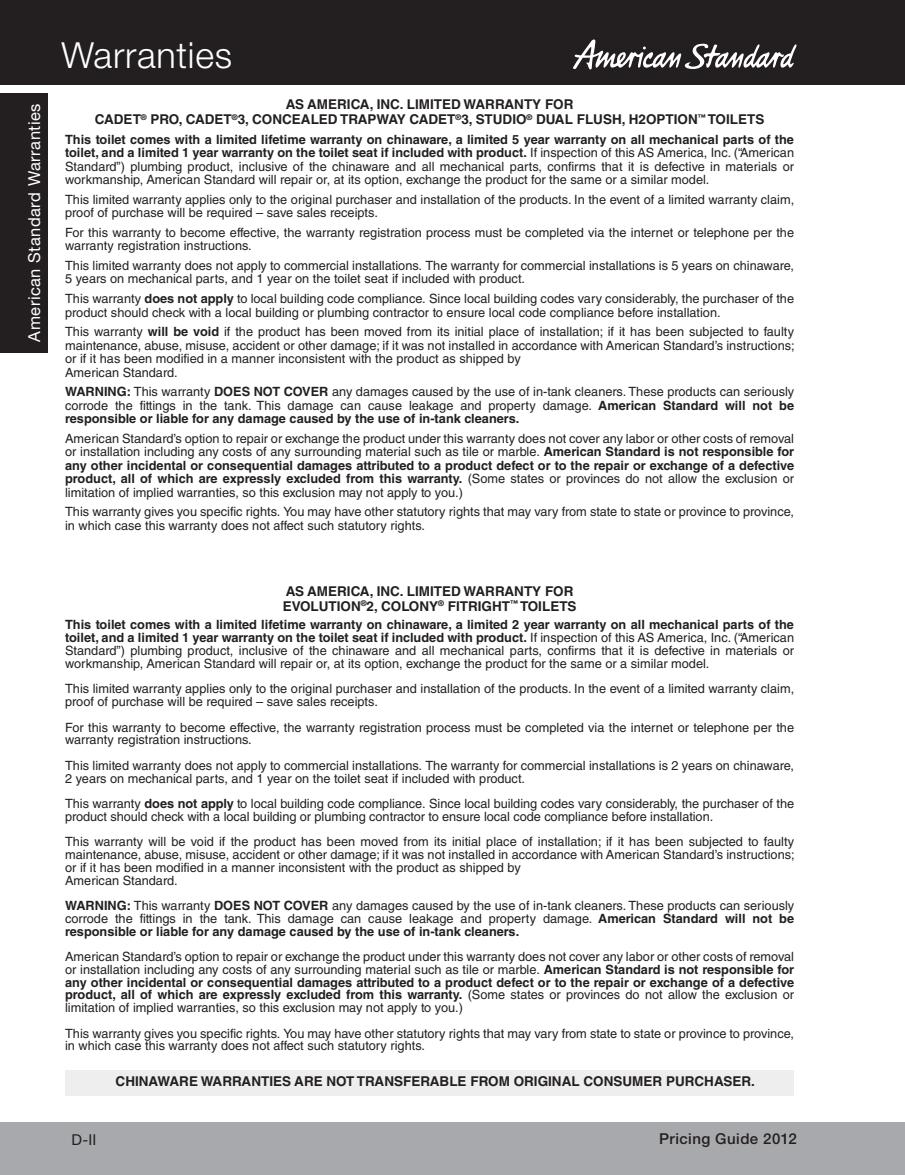
<style>
.page{position:relative;width:905px;height:1175px;background:#fff}
.page>*{position:absolute;margin:0;border:0;box-sizing:border-box;transform-origin:0 0}
.t1{font:300 36px "Helvetica Neue LT Std";letter-spacing:.02em;color:#fff}
.t2{font:16.5px "Helvetica Neue LT Std";letter-spacing:.03em;color:#fff}
.t3{font:500 15px "Helvetica Neue LT Std";letter-spacing:.03em;color:#231f20}
.t4{font:15px "Helvetica Neue LT Std";color:#231f20}
.t5{font:700 13.5px/15px "Helvetica LT Std";color:#231f20;text-align:center}
.t6{font:12.75px/13.5px "Helvetica LT Std";color:#231f20}
.s1{font-weight:700}
</style>
<div class="page">
<div style="left:0;top:93px;width:48px;height:259px;background:#231f20"></div>
<div style="left:0;top:0;width:904px;height:85px;background:#231f20"></div>
<svg style="left:573px;top:39px;width:223px;height:31px"></svg>
<div style="left:0;top:1122px;width:904px;height:52px;background:#a8a9ad"></div>
<hr style="left:904px;top:0;width:1px;height:85px;background:#231f20">
<hr style="left:904px;top:1122px;width:1px;height:52px;background:#a8a9ad">
<div style="left:65px;top:1070px;width:729px;height:25px;background:#eeeeef"></div>
<p class="t2" style="left:25px;top:341px;width:239px;rotate:-90deg">American Standard Warranties</p>
<h1 class="t1" style="left:61px;top:33px;width:172px">Warranties</h1>
<p class="t5" style="left:95px;top:97px;width:671px">AS AMERICA, INC. LIMITED WARRANTY FOR<br>CADET<sup>®</sup> PRO, CADET<sup>®</sup>3, CONCEALED TRAPWAY CADET<sup>®</sup>3, STUDIO<sup>®</sup> DUAL FLUSH, H2OPTION<sup>™</sup> TOILETS</p>
<p class="t6" style="left:65px;top:133px;width:730px;text-align:justify"><span class="s1">This toilet comes with a limited lifetime warranty on chinaware, a limited 5 year warranty on all mechanical parts of the toilet, and a limited 1 year warranty on the toilet seat if included with product.</span> If inspection of this AS America, Inc. (“American Standard”) plumbing product, inclusive of the chinaware and all mechanical parts, confirms that it is defective in materials or workmanship, American Standard will repair or, at its option, exchange the product for the same or a similar model.</p>
<p class="t6" style="left:65px;top:193px;width:730px">This limited warranty applies only to the original purchaser and installation of the products. In the event of a limited warranty claim, proof of purchase will be required – save sales receipts.</p>
<p class="t6" style="left:65px;top:226px;width:730px">For this warranty to become effective, the warranty registration process must be completed via the internet or telephone per the warranty registration instructions.</p>
<p class="t6" style="left:65px;top:259px;width:730px">This limited warranty does not apply to commercial installations. The warranty for commercial installations is 5 years on chinaware,<br>5 years on mechanical parts, and 1 year on the toilet seat if included with product.</p>
<p class="t6" style="left:65px;top:292px;width:730px">This warranty <span class="s1">does not apply</span> to local building code compliance. Since local building codes vary considerably, the purchaser of the product should check with a local building or plumbing contractor to ensure local code compliance before installation.</p>
<p class="t6" style="left:65px;top:325px;width:731px">This warranty <span class="s1">will be void</span> if the product has been moved from its initial place of installation; if it has been subjected to faulty maintenance, abuse, misuse, accident or other damage; if it was not installed in accordance with American Standard’s instructions; or if it has been modified in a manner inconsistent with the product as shipped by<br>American Standard.</p>
<p class="t6" style="left:65px;top:385px;width:730px;text-align:justify"><span class="s1">WARNING:</span> This warranty <span class="s1">DOES NOT COVER</span> any damages caused by the use of in-tank cleaners. These products can seriously corrode the fittings in the tank. This damage can cause leakage and property damage. <span class="s1">American Standard will not be responsible or liable for any damage caused by the use of in-tank cleaners.</span></p>
<p class="t6" style="left:65px;top:431px;width:730px;text-align:justify">American Standard’s option to repair or exchange the product under this warranty does not cover any labor or other costs of removal or installation including any costs of any surrounding material such as tile or marble. <span class="s1">American Standard is not responsible for any other incidental or consequential damages attributed to a product defect or to the repair or exchange of a defective product, all of which are expressly excluded from this warranty.</span> (Some states or provinces do not allow the exclusion or limitation of implied warranties, so this exclusion may not apply to you.)</p>
<p class="t6" style="left:65px;top:505px;width:730px">This warranty gives you specific rights. You may have other statutory rights that may vary from state to state or province to province, in which case this warranty does not affect such statutory rights.</p>
<p class="t5" style="left:283px;top:583px;width:295px;text-align:left">AS AMERICA, INC. LIMITED WARRANTY FOR<br>EVOLUTION<sup>®</sup>2, COLONY<sup>®</sup> FITRIGHT<sup>™</sup> TOILETS</p>
<p class="t6" style="left:65px;top:618px;width:730px;line-height:12.8px;text-align:justify"><span class="s1">This toilet comes with a limited lifetime warranty on chinaware, a limited 2 year warranty on all mechanical parts of the toilet, and a limited 1 year warranty on the toilet seat if included with product.</span> If inspection of this AS America, Inc. (“American Standard”) plumbing product, inclusive of the chinaware and all mechanical parts, confirms that it is defective in materials or workmanship, American Standard will repair or, at its option, exchange the product for the same or a similar model.</p>
<p class="t6" style="left:65px;top:682px;width:730px;line-height:12.8px">This limited warranty applies only to the original purchaser and installation of the products. In the event of a limited warranty claim, proof of purchase will be required – save sales receipts.</p>
<p class="t6" style="left:65px;top:720px;width:730px;line-height:12.8px">For this warranty to become effective, the warranty registration process must be completed via the internet or telephone per the warranty registration instructions.</p>
<p class="t6" style="left:65px;top:759px;width:730px;line-height:12.8px">This limited warranty does not apply to commercial installations. The warranty for commercial installations is 2 years on chinaware,<br>2 years on mechanical parts, and 1 year on the toilet seat if included with product.</p>
<p class="t6" style="left:65px;top:797px;width:730px;line-height:12.8px">This warranty <span class="s1">does not apply</span> to local building code compliance. Since local building codes vary considerably, the purchaser of the product should check with a local building or plumbing contractor to ensure local code compliance before installation.</p>
<p class="t6" style="left:65px;top:835px;width:731px;line-height:12.8px">This warranty will be void if the product has been moved from its initial place of installation; if it has been subjected to faulty maintenance, abuse, misuse, accident or other damage; if it was not installed in accordance with American Standard’s instructions; or if it has been modified in a manner inconsistent with the product as shipped by<br>American Standard.</p>
<p class="t6" style="left:65px;top:899px;width:730px;line-height:12.8px;text-align:justify"><span class="s1">WARNING:</span> This warranty <span class="s1">DOES NOT COVER</span> any damages caused by the use of in-tank cleaners. These products can seriously corrode the fittings in the tank. This damage can cause leakage and property damage. <span class="s1">American Standard will not be responsible or liable for any damage caused by the use of in-tank cleaners.</span></p>
<p class="t6" style="left:65px;top:950px;width:730px;line-height:12.8px;text-align:justify">American Standard’s option to repair or exchange the product under this warranty does not cover any labor or other costs of removal or installation including any costs of any surrounding material such as tile or marble. <span class="s1">American Standard is not responsible for any other incidental or consequential damages attributed to a product defect or to the repair or exchange of a defective product, all of which are expressly excluded from this warranty.</span> (Some states or provinces do not allow the exclusion or limitation of implied warranties, so this exclusion may not apply to you.)</p>
<p class="t6" style="left:65px;top:1026px;width:730px;line-height:12.8px">This warranty gives you specific rights. You may have other statutory rights that may vary from state to state or province to province, in which case this warranty does not affect such statutory rights.</p>
<p class="t5" style="left:116px;top:1073px;width:640px">CHINAWARE WARRANTIES ARE NOT TRANSFERABLE FROM ORIGINAL CONSUMER PURCHASER.</p>
<p class="t4" style="left:72px;top:1131px;width:26px">D-II</p>
<p class="t3" style="left:659px;top:1129px;width:139px">Pricing Guide 2012</p>
</div>
